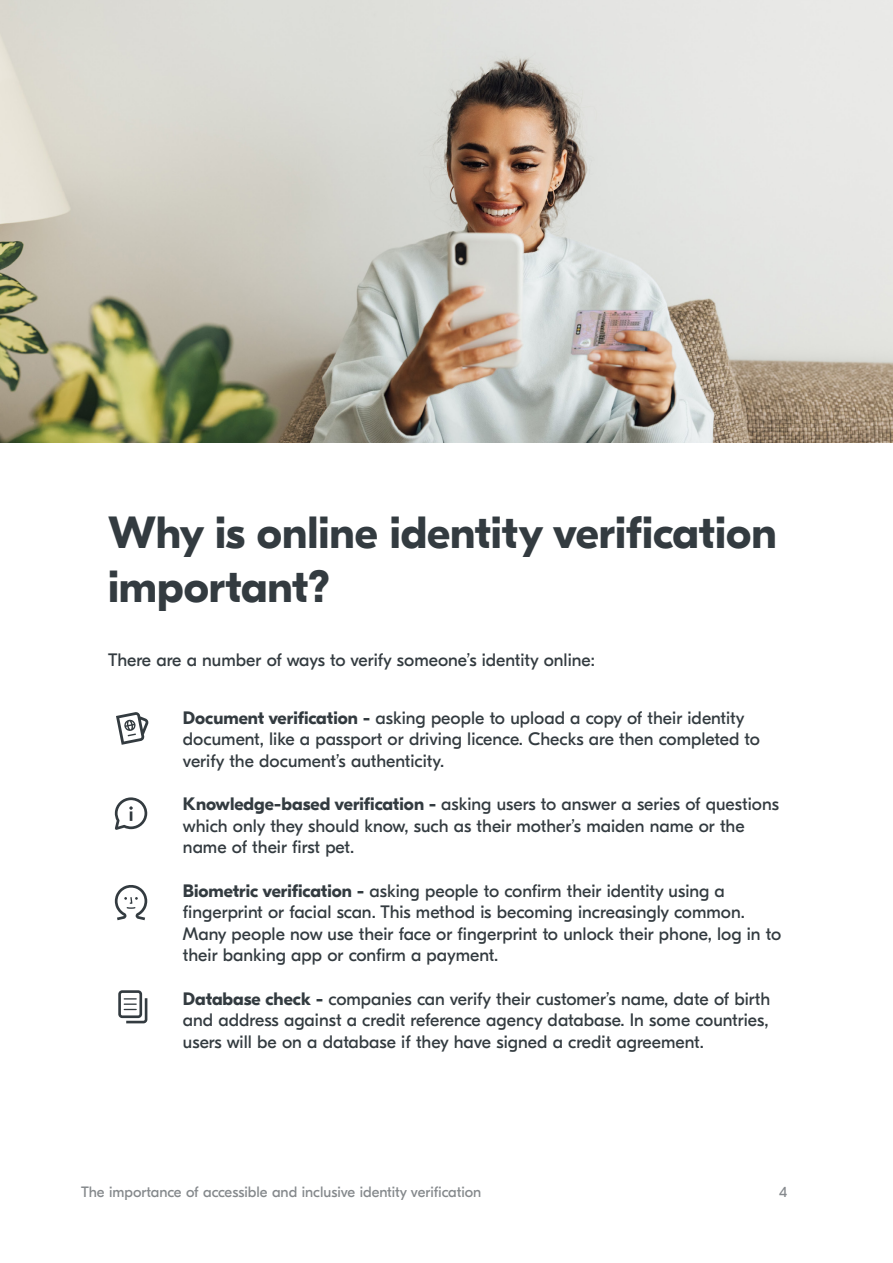
<style>
.page{position:relative;width:893px;height:1263px;background:#fff}
.page>*{position:absolute;margin:0;border:0;box-sizing:border-box;transform-origin:0 0}
.t1{font:700 45px/54px "GT Eesti Display";color:#333b40}
.t2{font:18px/21.6px "GT Eesti Display";color:#333b40}
.t3{font:15px "GT Eesti Display";color:#85898c}
.t4{font:15px "GT Eesti Display";color:#85898d}
.s1{font-weight:700}
</style>
<div class="page">
<svg style="left:116px;top:712px;width:33px;height:33px"></svg>
<svg style="left:115px;top:885px;width:32px;height:35px"></svg>
<svg style="left:115px;top:797px;width:32px;height:33px"></svg>
<div style="left:118px;top:990px;width:24px;height:28px;border:3px solid #333b40;border-radius:3px"></div>
<svg style="left:124px;top:995px;width:24px;height:29px"></svg>
<img style="left:0;top:0;width:893px;height:443px">
<h1 class="t1" style="left:108px;top:506px;width:670px">Why is online identity verification important?</h1>
<p class="t2" style="left:108px;top:650px;width:488px">There are a number of ways to verify someone’s identity online:</p>
<p class="t2" style="left:183px;top:707px;width:579px"><span class="s1">Document verification -</span> asking people to upload a copy of their identity document, like a passport or driving licence. Checks are then completed to verify the document’s authenticity.</p>
<p class="t2" style="left:183px;top:793px;width:597px"><span class="s1">Knowledge-based verification -</span> asking users to answer a series of questions which only they should know, such as their mother’s maiden name or the name of their first pet.</p>
<p class="t2" style="left:183px;top:880px;width:600px"><span class="s1">Biometric verification -</span> asking people to confirm their identity using a fingerprint or facial scan. This method is becoming increasingly common.<br>Many people now use their face or fingerprint to unlock their phone, log in to their banking app or confirm a payment.</p>
<p class="t2" style="left:183px;top:988px;width:589px;text-align:justify"><span class="s1">Database check -</span> companies can verify their customer’s name, date of birth and address against a credit reference agency database. In some countries, users will be on a database if they have signed a credit agreement.</p>
<p class="t3" style="left:81px;top:1184px;width:402px">The importance of accessible and inclusive identity verification</p>
<p class="t4" style="left:779px;top:1184px;width:10px">4</p>
</div>
